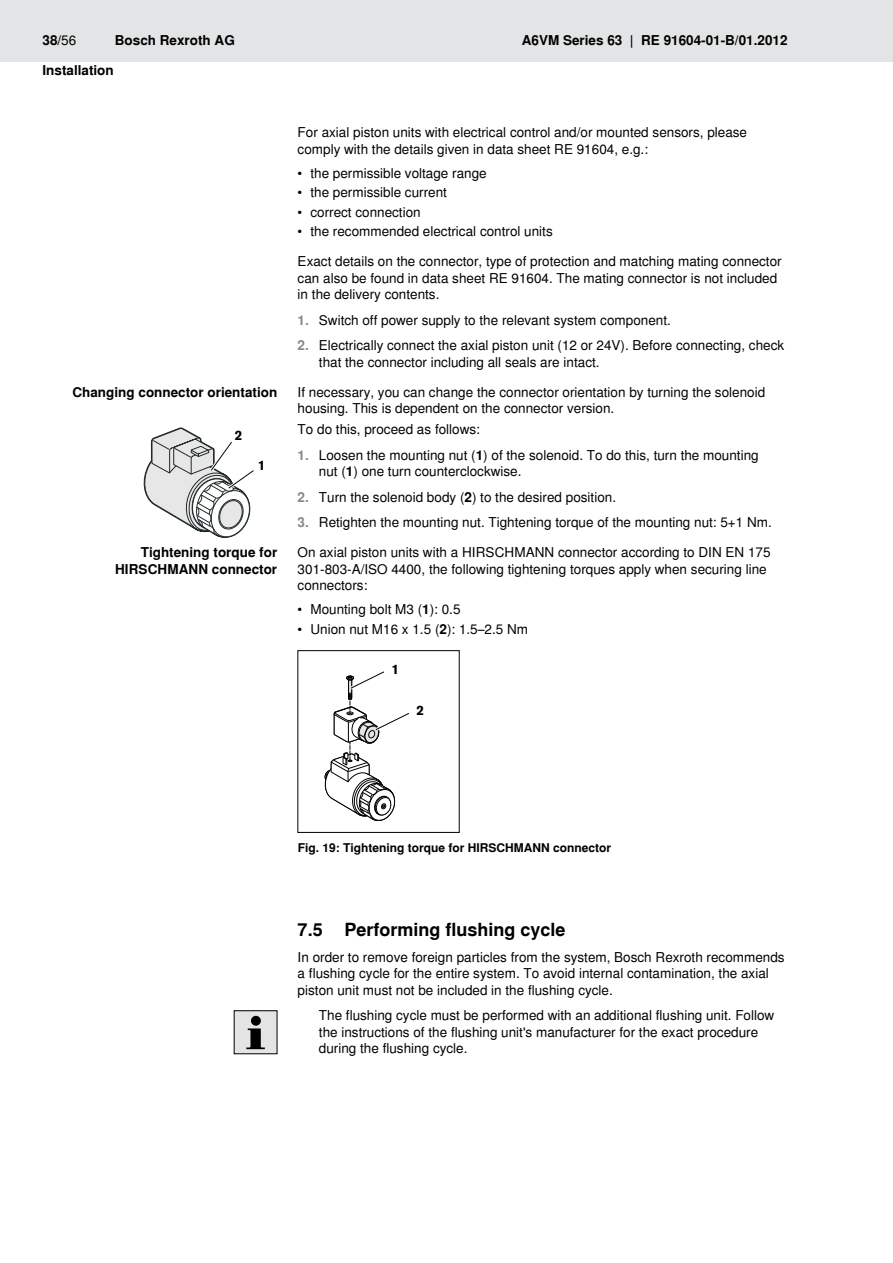
<style>
.page{position:relative;width:893px;height:1263px;background:#fff}
.page>*{position:absolute;margin:0;border:0;box-sizing:border-box;transform-origin:0 0}
.t1{font:700 18px "Nimbus Sans Global";color:#000}
.t2{font:13.5px/16.5px "Nimbus Sans Global";color:#000}
.t3{font:700 13.5px "Nimbus Sans Global";color:#000}
.t4{font:700 13.5px "Akzidenz Grotesk BQ";color:#000}
.t5{font:700 12px "Nimbus Sans Global";color:#000}
.s1{font-weight:400}
.s2{font-weight:700;color:#87888a}
.s3{font-weight:700}
</style>
<div class="page">
<div style="left:0;top:0;width:893px;height:61px;background:#e3e4e5"></div>
<svg style="left:324px;top:671px;width:85px;height:150px"></svg>
<div style="left:298px;top:650px;width:161px;height:183px;border:1px solid #000"></div>
<svg style="left:143px;top:427px;width:111px;height:111px"></svg>
<div style="left:234px;top:1011px;width:43px;height:43px;background:#e3e4e5"></div>
<div style="left:251px;top:1016px;width:10px;height:10px;background:#000;border-radius:50%"></div>
<svg style="left:246px;top:1028px;width:19px;height:21px"></svg>
<p class="t3" style="left:43px;top:30px;width:35px">38/<span class="s1">56</span></p>
<p class="t3" style="left:115px;top:30px;width:122px">Bosch Rexroth AG</p>
<p class="t3" style="left:522px;top:30px;width:267px">A6VM Series 63 | RE 91604-01-B/01.2012</p>
<p class="t3" style="left:43px;top:59px;width:73px">Installation</p>
<p class="t3" style="left:72px;top:382px;width:206px">Changing connector orientation</p>
<p class="t4" style="left:235px;top:427px;width:9px">2</p>
<p class="t4" style="left:258px;top:457px;width:9px">1</p>
<p class="t3" style="left:141px;top:542px;width:138px">Tightening torque for</p>
<p class="t3" style="left:115px;top:559px;width:20px">Hirschma</p>
<p class="t3" style="left:189px;top:559px;width:90px">nn connector</p>
<p class="t2" style="left:298px;top:124px;width:451px">For axial piston units with electrical control and/or mounted sensors, please comply with the details given in data sheet RE 91604, e.g.:</p>
<p class="t2" style="left:298px;top:164px;width:191px">• the permissible voltage range</p>
<p class="t2" style="left:298px;top:184px;width:151px">• the permissible current</p>
<p class="t2" style="left:298px;top:203px;width:125px">• correct connection</p>
<p class="t2" style="left:298px;top:223px;width:257px">• the recommended electrical control units</p>
<p class="t2" style="left:298px;top:253px;width:486px">Exact details on the connector, type of protection and matching mating connector can also be found in data sheet RE 91604. The mating connector is not included in the delivery contents.</p>
<p class="t2" style="left:298px;top:311px;width:375px"><span class="s2">1.</span> Switch off power supply to the relevant system component.</p>
<p class="t2" style="left:319px;top:337px;width:467px;text-indent:-21px"><span class="s2">2.</span> Electrically connect the axial piston unit (12 or 24V). Before connecting, check that the connector including all seals are intact.</p>
<p class="t2" style="left:298px;top:383px;width:469px">If necessary, you can change the connector orientation by turning the solenoid housing. This is dependent on the connector version.</p>
<p class="t2" style="left:298px;top:421px;width:184px">To do this, proceed as follows:</p>
<p class="t2" style="left:319px;top:446px;width:441px;text-indent:-21px"><span class="s2">1.</span> Loosen the mounting nut (<span class="s3">1</span>) of the solenoid. To do this, turn the mounting nut (<span class="s3">1</span>) one turn counterclockwise.</p>
<p class="t2" style="left:298px;top:488px;width:320px"><span class="s2">2.</span> Turn the solenoid body (<span class="s3">2</span>) to the desired position.</p>
<p class="t2" style="left:298px;top:514px;width:476px"><span class="s2">3.</span> Retighten the mounting nut. Tightening torque of the mounting nut: 5+1 Nm.</p>
<p class="t2" style="left:298px;top:544px;width:185px">On axial piston units with a Hirschmann</p>
<p class="t2" style="left:298px;top:544px;width:474px;text-indent:261px">connector according to DIN EN 175<br>301-803-A/ISO 4400, the following tightening torques apply when securing line connectors:</p>
<p class="t2" style="left:298px;top:601px;width:164px">• Mounting bolt M3 (<span class="s3">1</span>): 0.5</p>
<p class="t2" style="left:298px;top:620px;width:232px">• Union nut M16 x 1.5 (<span class="s3">2</span>): 1.5–2.5 Nm</p>
<p class="t4" style="left:391px;top:661px;width:9px">1</p>
<p class="t4" style="left:416px;top:702px;width:9px">2</p>
<p class="t5" style="left:298px;top:838px;width:315px">Fig. 19: Tightening torque for HIRSCHMANN connector</p>
<h1 class="t1" style="left:298px;top:916px;width:269px">7.5 Performing flushing cycle</h1>
<p class="t2" style="left:298px;top:948px;width:488px">In order to remove foreign particles from the system, Bosch Rexroth recommends a flushing cycle for the entire system. To avoid internal contamination, the axial piston unit must not be included in the flushing cycle.</p>
<p class="t2" style="left:319px;top:1007px;width:457px">The flushing cycle must be performed with an additional flushing unit. Follow the instructions of the flushing unit's manufacturer for the exact procedure during the flushing cycle.</p>
</div>
